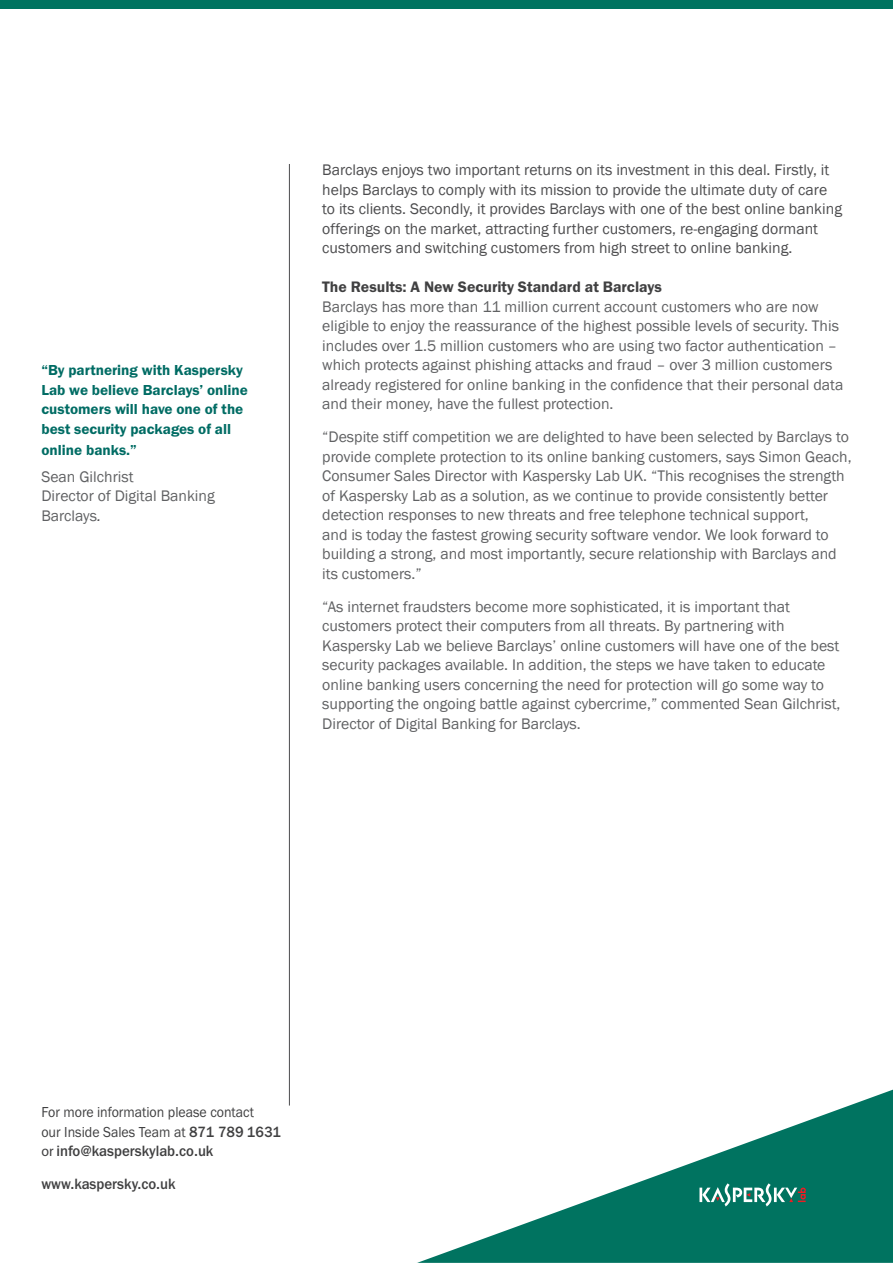
<style>
.page{position:relative;width:893px;height:1263px;background:#fff}
.page>*{position:absolute;margin:0;border:0;box-sizing:border-box;transform-origin:0 0}
.t1{font:15.75px/19.5px "Franklin Gothic";color:#606163}
.t2{font:15.75px/19.5px "Franklin Gothic";color:#4c4c4e}
.t3{font:600 15.75px "Franklin Gothic Itc T";color:#404041}
.t4{font:600 15px/19.5px "Franklin Gothic Itc T";color:#006c64}
.t5{font:15px/19.5px "Franklin Gothic Itc T";color:#404041;scale:.93 1}
.t6{font:500 15px "Franklin Gothic";color:#404041;scale:.93 1}
.s1{font-family:"Franklin Gothic Itc T";font-style:italic;font-size:15px;color:#4c4c4e}
.s2{font-family:"Franklin Gothic";font-weight:500}
.s3{font-family:"Myriad Pro";font-weight:400}
</style>
<div class="page">
<svg style="left:417px;top:1090px;width:476px;height:173px"></svg>
<svg style="left:699px;top:1183px;width:107px;height:23px"></svg>
<hr style="left:289px;top:164px;width:1px;height:941px;background:#4c4c4e">
<div style="left:0;top:0;width:893px;height:8px;background:#007360"></div>
<p class="t4" style="left:41px;top:362px;width:208px">“By partnering with Kaspersky<br>Lab we believe Barclays’ online customers will have one of the best security packages of all</p>
<p class="t4" style="left:41px;top:442px;width:97px">online banks.”</p>
<p class="t1" style="left:41px;top:466px;width:175px">Sean Gilchrist<br>Director of Digital Banking<br>Barclays<span class="s1">.</span></p>
<p class="t2" style="left:322px;top:160px;width:521px">Barclays enjoys two important returns on its investment in this deal. Firstly, it helps Barclays to comply with its mission to provide the ultimate duty of care to its clients. Secondly, it provides Barclays with one of the best online banking offerings on the market, attracting further customers, re-engaging dormant customers and switching customers from high street to online banking.</p>
<p class="t3" style="left:322px;top:281px;width:341px">The Results: A New Security Standard at Barclays</p>
<p class="t1" style="left:322px;top:296px;width:523px">Barclays has more than 11 million current account customers who are now eligible to enjoy the reassurance of the highest possible levels of security. This includes over 1.5 million customers who are using two factor authentication – which protects against phishing attacks and fraud – over 3 million customers already registered for online banking in the confidence that their personal data and their money, have the fullest protection.</p>
<p class="t1" style="left:322px;top:427px;width:531px">“Despite stiff competition we are delighted to have been selected by Barclays to provide complete protection to its online banking customers, says Simon Geach, Consumer Sales Director with Kaspersky Lab UK. “This recognises the strength of Kaspersky Lab as a solution, as we continue to provide consistently better detection responses to new threats and free telephone technical support,<br>and is today the fastest growing security software vendor. We look forward to building a strong, and most importantly, secure relationship with Barclays and its customers.”</p>
<p class="t1" style="left:322px;top:596px;width:520px">“As internet fraudsters become more sophisticated, it is important that customers protect their computers from all threats. By partnering with Kaspersky Lab we believe Barclays’ online customers will have one of the best security packages available. In addition, the steps we have taken to educate online banking users concerning the need for protection will go some way to supporting the ongoing battle against cybercrime,” commented Sean Gilchrist, Director of Digital Banking for Barclays.</p>
<p class="t5" style="left:41px;top:1104px;width:260px">For more information please contact<br>our Inside Sales Team at <span class="s2">871 789 1631</span></p>
<p class="t6" style="left:41px;top:1141px;width:186px"><span class="s3">or</span> info@kasperskylab.co.uk</p>
<p class="t6" style="left:41px;top:1174px;width:146px">www.kaspersky.co.uk</p>
</div>
